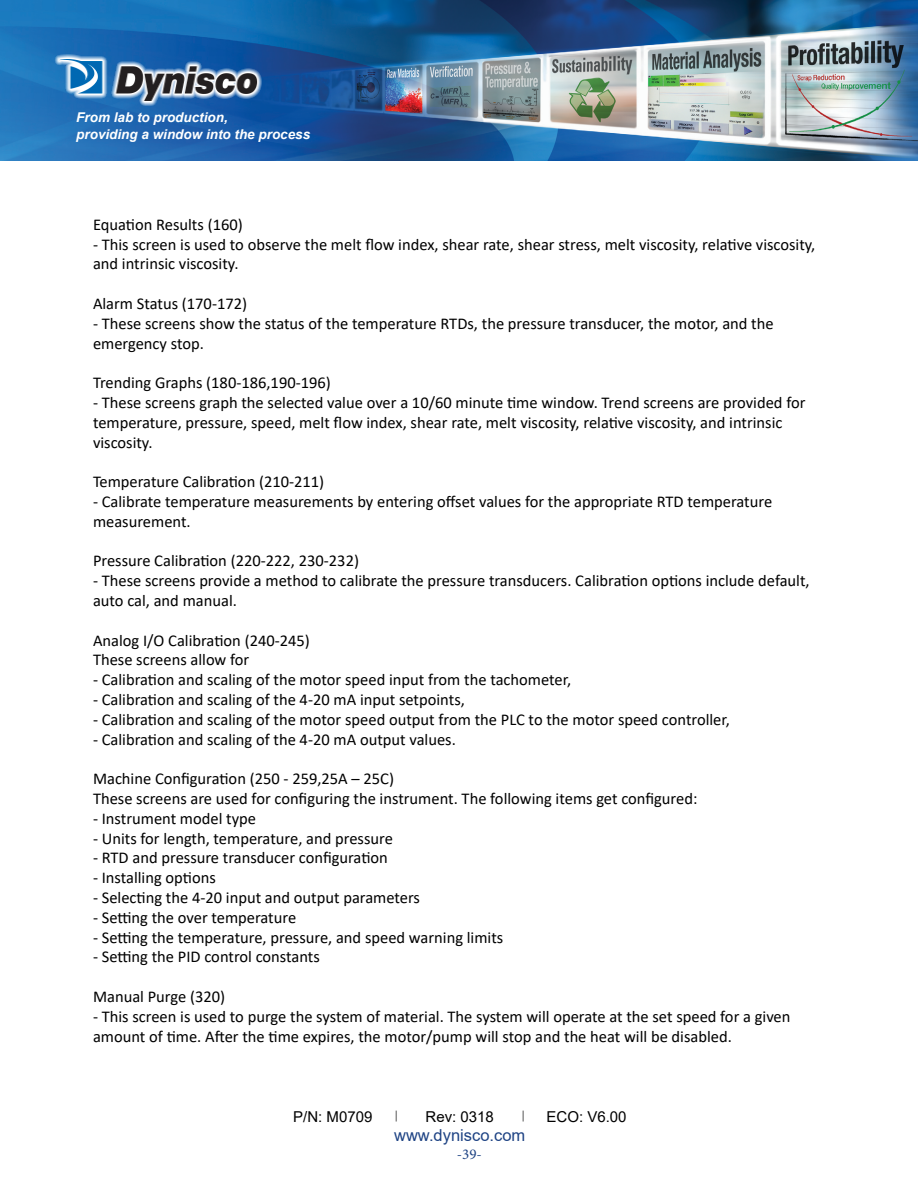
<style>
.page{position:relative;width:918px;height:1188px;background:#fff}
.page>*{position:absolute;margin:0;border:0;box-sizing:border-box;transform-origin:0 0}
.t1{font:16.5px/19.8px "Calibri";color:#000}
.t2{font:16.5px "Arial";color:#1e4384}
.t3{font:15px "Arial";color:#000}
.t4{font:15px "Minion Pro";color:#1e4384}
.t5{font:italic 700 13.5px/17.1px "Arial";color:#fff}
</style>
<div class="page">
<svg style="left:522px;top:1111px;width:2px;height:11px"></svg>
<img style="left:0;top:0;width:918px;height:161px">
<p class="t5" style="left:76px;top:109px;width:236px">From lab to production,<br>providing a window into the process</p>
<p class="t1" style="left:93px;top:214px;width:151px">Equation Results (160)</p>
<p class="t1" style="left:93px;top:234px;width:724px">- This screen is used to observe the melt flow index, shear rate, shear stress, melt viscosity, relative viscosity, and intrinsic viscosity.</p>
<p class="t1" style="left:93px;top:293px;width:156px">Alarm Status (170-172)</p>
<p class="t1" style="left:93px;top:313px;width:682px">- These screens show the status of the temperature RTDs, the pressure transducer, the motor, and the emergency stop.</p>
<p class="t1" style="left:93px;top:372px;width:239px">Trending Graphs (180-186,190-196)</p>
<p class="t1" style="left:93px;top:392px;width:714px">- These screens graph the selected value over a 10/60 minute time window. Trend screens are provided for temperature, pressure, speed, melt flow index, shear rate, melt viscosity, relative viscosity, and intrinsic viscosity.</p>
<p class="t1" style="left:93px;top:471px;width:233px">Temperature Calibration (210-211)</p>
<p class="t1" style="left:93px;top:491px;width:681px">- Calibrate temperature measurements by entering offset values for the appropriate RTD temperature measurement.</p>
<p class="t1" style="left:93px;top:551px;width:268px">Pressure Calibration (220-222, 230-232)</p>
<p class="t1" style="left:93px;top:570px;width:718px">- These screens provide a method to calibrate the pressure transducers. Calibration options include default, auto cal, and manual.</p>
<p class="t1" style="left:93px;top:630px;width:218px">Analog I/O Calibration (240-245)<br>These screens allow for</p>
<p class="t1" style="left:93px;top:669px;width:480px">- Calibration and scaling of the motor speed input from the tachometer,</p>
<p class="t1" style="left:93px;top:689px;width:373px">- Calibration and scaling of the 4-20 mA input setpoints,</p>
<p class="t1" style="left:93px;top:709px;width:638px">- Calibration and scaling of the motor speed output from the PLC to the motor speed controller,</p>
<p class="t1" style="left:93px;top:729px;width:364px">- Calibration and scaling of the 4-20 mA output values.</p>
<p class="t1" style="left:93px;top:768px;width:606px">Machine Configuration (250 - 259,25A – 25C)<br>These screens are used for configuring the instrument. The following items get configured:</p>
<p class="t1" style="left:93px;top:808px;width:165px">- Instrument model type</p>
<p class="t1" style="left:93px;top:828px;width:301px">- Units for length, temperature, and pressure</p>
<p class="t1" style="left:93px;top:848px;width:296px">- RTD and pressure transducer configuration</p>
<p class="t1" style="left:93px;top:867px;width:124px">- Installing options</p>
<p class="t1" style="left:93px;top:887px;width:329px">- Selecting the 4-20 input and output parameters</p>
<p class="t1" style="left:93px;top:907px;width:205px">- Setting the over temperature</p>
<p class="t1" style="left:93px;top:927px;width:412px">- Setting the temperature, pressure, and speed warning limits</p>
<p class="t1" style="left:93px;top:947px;width:228px">- Setting the PID control constants</p>
<p class="t1" style="left:93px;top:986px;width:134px">Manual Purge (320)</p>
<p class="t1" style="left:93px;top:1006px;width:699px">- This screen is used to purge the system of material. The system will operate at the set speed for a given amount of time. After the time expires, the motor/pump will stop and the heat will be disabled.</p>
<p class="t3" style="left:293px;top:1106px;width:81px">P/N: M0709</p>
<p class="t3" style="left:426px;top:1106px;width:70px">Rev: 0318</p>
<p class="t3" style="left:547px;top:1106px;width:82px">ECO: V6.00</p>
<p class="t2" style="left:394px;top:1124px;width:133px">www.dynisco.com</p>
<p class="t4" style="left:457px;top:1145px;width:27px">-39-</p>
</div>
